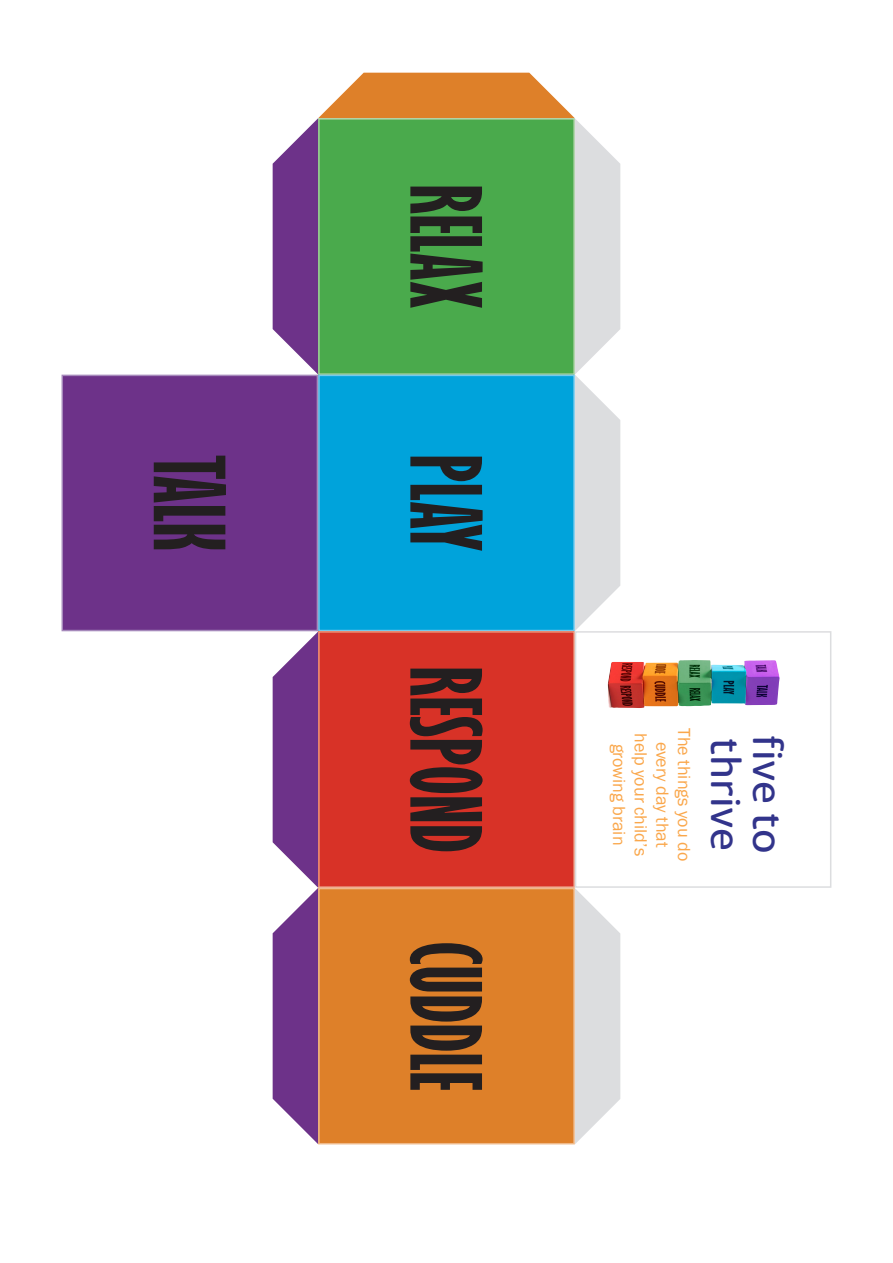
<style>
.page{position:relative;width:893px;height:1263px;background:#fff}
.page>*{position:absolute;margin:0;border:0;box-sizing:border-box;transform-origin:0 0}
.Block_type{font:700 extra-condensed 90px "Gill Sans";color:#231f20}
.t1{font:45px "Cambridge Round";color:#32348b}
.t2{font:18px/21.6px "Franklin Gothic";color:#faa74b;text-align:center}
</style>
<div class="page">
<svg style="left:273px;top:73px;width:347px;height:1071px"></svg>
<div style="left:319px;top:119px;width:255px;height:255px;background:#4aaa4c"></div>
<div style="left:318px;top:118px;width:257px;height:257px;border:2px solid #a3ce9c"></div>
<div style="left:319px;top:375px;width:255px;height:255px;background:#00a3db"></div>
<div style="left:318px;top:375px;width:257px;height:256px;border:2px solid #74c9ec"></div>
<div style="left:319px;top:632px;width:255px;height:255px;background:#d83227"></div>
<div style="left:318px;top:631px;width:257px;height:257px;border:2px solid #eb967c"></div>
<div style="left:319px;top:888px;width:255px;height:256px;background:#de8029"></div>
<div style="left:318px;top:888px;width:257px;height:256px;border:2px solid #efb989"></div>
<div style="left:62px;top:375px;width:255px;height:255px;background:#6d3289"></div>
<div style="left:62px;top:375px;width:256px;height:256px;border:2px solid #a689bb"></div>
<div style="left:575px;top:631px;width:256px;height:257px;background:#fff;border:2px solid #dcdddf"></div>
<img style="left:607px;top:660px;width:173px;height:48px">
<p class="Block_type" style="left:244px;top:455px;width:98px;rotate:90deg">TALK</p>
<p class="Block_type" style="left:500px;top:184px;width:126px;rotate:90deg">RELAX</p>
<p class="Block_type" style="left:500px;top:454px;width:99px;rotate:90deg">PLAY</p>
<p class="Block_type" style="left:500px;top:666px;width:188px;rotate:90deg">RESPOND</p>
<p class="Block_type" style="left:500px;top:941px;width:151px;rotate:90deg">CUDDLE</p>
<p class="t2" style="left:694px;top:728px;width:135px;rotate:90deg">The things you do every day that help your child’s growing brain</p>
<p class="t1" style="left:752px;top:738px;width:114px;rotate:90deg">thrive</p>
<p class="t1" style="left:794px;top:735px;width:120px;rotate:90deg">five to</p>
</div>
